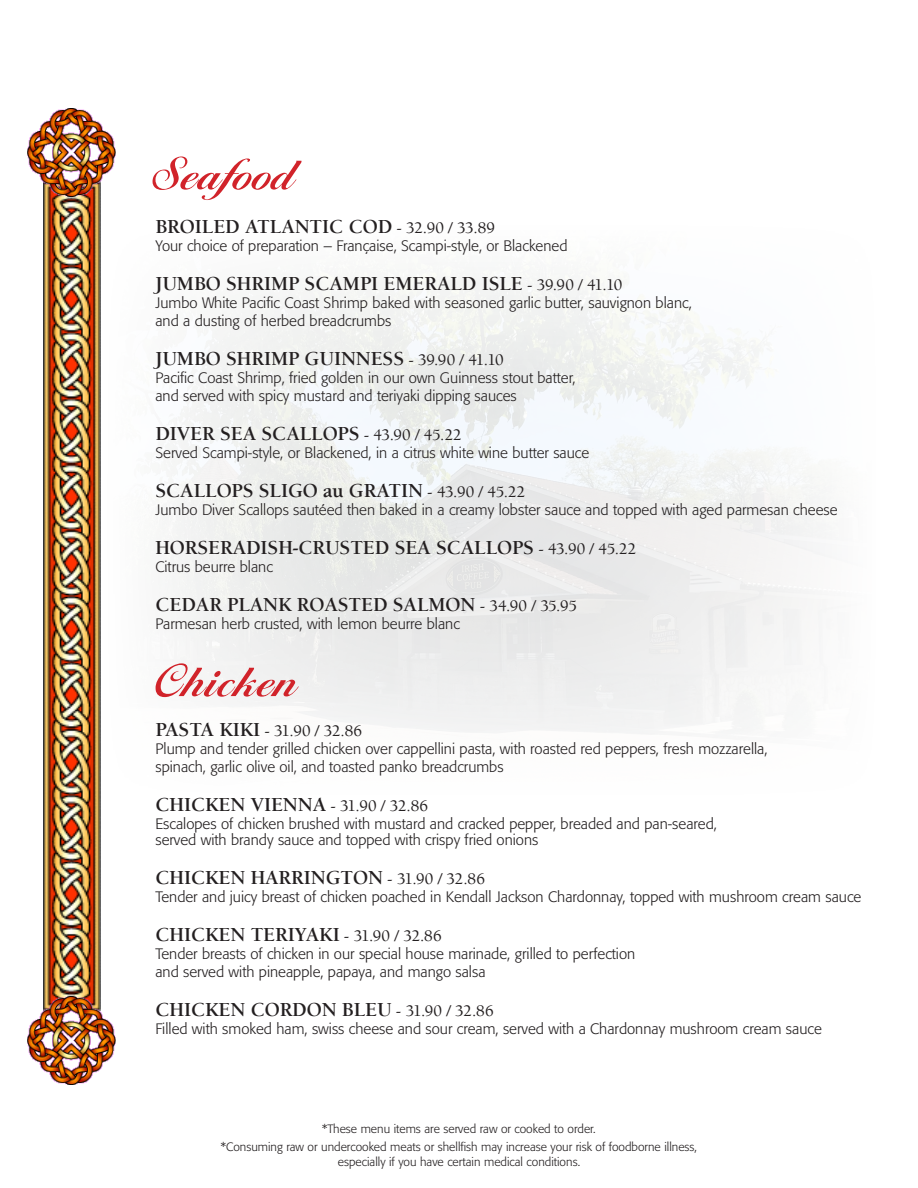
<style>
.page{position:relative;width:918px;height:1188px;background:#fff}
.page>*{position:absolute;margin:0;border:0;box-sizing:border-box;transform-origin:0 0}
.t1{font:700 63px "Ballantines Serial";letter-spacing:.02em;color:#d1232a}
.t2{font:700 20.25px "ITC Berkeley Oldstyle";letter-spacing:-.005em;color:#231f20}
.t3{font:500 16.5px "ITC Berkeley Oldstyle";letter-spacing:-.015em;color:#231f20}
.t4{font:300 15px "Formata";color:#231f20}
.t5{font:300 12px "Formata";color:#231f20}
.s1{font-weight:500;font-size:16.5px}
.s2{font-weight:700;font-size:20.25px}
</style>
<div class="page">
<img style="left:43px;top:196px;width:58px;height:801px">
<img style="left:27px;top:108px;width:89px;height:88px">
<img style="left:27px;top:997px;width:89px;height:87px">
<img style="left:170px;top:277px;width:654px;height:457px">
<p class="t1" style="left:155px;top:121px;width:145px">Seafood</p>
<p class="t2" style="left:155px;top:215px;width:341px">BROILED ATLANTIC COD <span class="s1">- 32.90 / 33.89</span></p>
<p class="t4" style="left:155px;top:237px;width:414px">Your choice of preparation – Française, Scampi-style, or Blackened</p>
<p class="t2" style="left:155px;top:272px;width:468px">JUMBO SHRIMP SCAMPI EMERALD ISLE <span class="s1">- 39.90 / 41.10</span></p>
<p class="t4" style="left:155px;top:294px;width:538px">Jumbo White Pacific Coast Shrimp baked with seasoned garlic butter, sauvignon blanc,</p>
<p class="t4" style="left:155px;top:312px;width:238px">and a dusting of herbed breadcrumbs</p>
<p class="t2" style="left:155px;top:347px;width:350px">JUMBO SHRIMP GUINNESS <span class="s1">- 39.90 / 41.10</span></p>
<p class="t4" style="left:155px;top:369px;width:422px">Pacific Coast Shrimp, fried golden in our own Guinness stout batter,</p>
<p class="t4" style="left:155px;top:387px;width:363px">and served with spicy mustard and teriyaki dipping sauces</p>
<p class="t2" style="left:155px;top:422px;width:308px">DIVER SEA SCALLOPS <span class="s1">- 43.90 / 45.22</span></p>
<p class="t4" style="left:155px;top:444px;width:435px">Served Scampi-style, or Blackened, in a citrus white wine butter sauce</p>
<p class="t2" style="left:155px;top:479px;width:371px">SCALLOPS SLIGO au GRATIN <span class="s1">- 43.90 / 45.22</span></p>
<p class="t4" style="left:155px;top:501px;width:684px">Jumbo Diver Scallops sautéed then baked in a creamy lobster sauce and topped with aged parmesan cheese</p>
<p class="t2" style="left:155px;top:536px;width:482px">HORSERADISH-CRUSTED SEA SCALLOPS <span class="s1">- 43.90 / 45.22</span></p>
<p class="t4" style="left:155px;top:558px;width:119px">Citrus beurre blanc</p>
<p class="t2" style="left:155px;top:593px;width:423px">CEDAR PLANK ROASTED SALMON <span class="s1">- 34.90 / 35.95</span></p>
<p class="t4" style="left:155px;top:615px;width:306px">Parmesan herb crusted, with lemon beurre blanc</p>
<p class="t1" style="left:155px;top:628px;width:147px">Chicken</p>
<p class="t3" style="left:155px;top:722px;width:208px"><span class="s2">PASTA KIKI</span> - 31.90 / 32.86</p>
<p class="t4" style="left:155px;top:740px;width:614px">Plump and tender grilled chicken over cappellini pasta, with roasted red peppers, fresh mozzarella,</p>
<p class="t4" style="left:155px;top:758px;width:350px">spinach, garlic olive oil, and toasted panko breadcrumbs</p>
<p class="t2" style="left:155px;top:794px;width:274px">CHICKEN VIENNA <span class="s1">- 31.90 / 32.86</span></p>
<p class="t4" style="left:155px;top:815px;width:563px">Escalopes of chicken brushed with mustard and cracked pepper, breaded and pan-seared,</p>
<p class="t4" style="left:155px;top:831px;width:385px">served with brandy sauce and topped with crispy fried onions</p>
<p class="t2" style="left:155px;top:867px;width:331px">CHICKEN HARRINGTON <span class="s1">- 31.90 / 32.86</span></p>
<p class="t4" style="left:155px;top:888px;width:707px">Tender and juicy breast of chicken poached in Kendall Jackson Chardonnay, topped with mushroom cream sauce</p>
<p class="t2" style="left:155px;top:924px;width:288px">CHICKEN TERIYAKI <span class="s1">- 31.90 / 32.86</span></p>
<p class="t4" style="left:155px;top:945px;width:481px">Tender breasts of chicken in our special house marinade, grilled to perfection</p>
<p class="t4" style="left:155px;top:963px;width:332px">and served with pineapple, papaya, and mango salsa</p>
<p class="t2" style="left:155px;top:999px;width:340px">CHICKEN CORDON BLEU <span class="s1">- 31.90 / 32.86</span></p>
<p class="t4" style="left:155px;top:1020px;width:668px">Filled with smoked ham, swiss cheese and sour cream, served with a Chardonnay mushroom cream sauce</p>
<p class="t5" style="left:322px;top:1122px;width:275px">*These menu items are served raw or cooked to order.</p>
<p class="t5" style="left:221px;top:1140px;width:478px">*Consuming raw or undercooked meats or shellfish may increase your risk of foodborne illness,</p>
<p class="t5" style="left:338px;top:1155px;width:244px">especially if you have certain medical conditions.</p>
</div>
